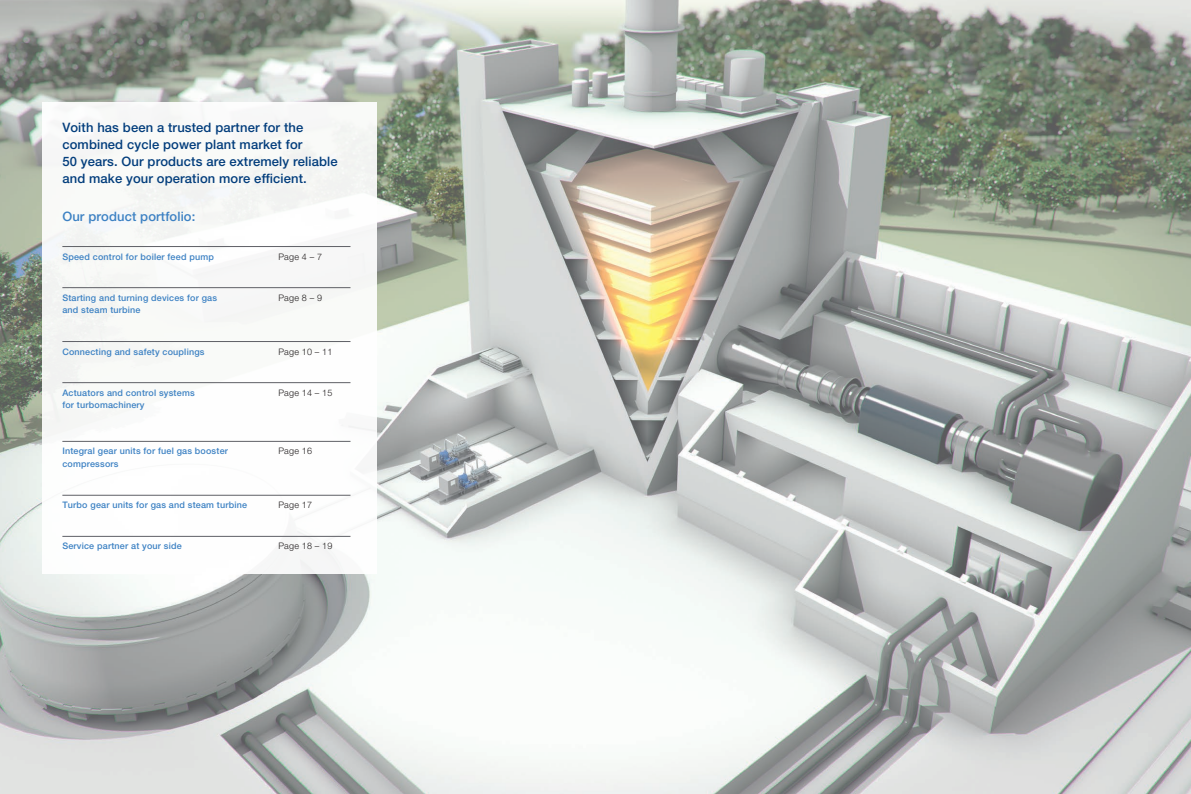
<style>
.page{position:relative;width:1191px;height:794px;background:#fff}
.page>*{position:absolute;margin:0;border:0;box-sizing:border-box;transform-origin:0 0}
.t1{font:500 13px/17px "Helvetica Neue LT Pro";letter-spacing:.01em;color:#023d7c}
.t2{font:500 13px "Helvetica Neue LT Pro";letter-spacing:.01em;color:#3c81c3}
.t3{font:500 9px "Helvetica Neue LT Pro";letter-spacing:.02em;color:#3c81c3}
.t4{font:300 9px "Helvetica Neue LT Pro";letter-spacing:.02em;color:#231f20}
</style>
<div class="page">
<img style="left:0;top:0;width:1191px;height:794px">
<div style="left:43px;top:102px;width:334px;height:471px;background:#f9faf8"></div>
<hr style="left:62px;top:246px;width:288px;height:1px;background:#5f6066">
<hr style="left:62px;top:287px;width:288px;height:1px;background:#5f6066">
<hr style="left:62px;top:341px;width:288px;height:1px;background:#5f6066">
<hr style="left:62px;top:382px;width:288px;height:1px;background:#5f6066">
<hr style="left:62px;top:441px;width:288px;height:1px;background:#5f6066">
<hr style="left:62px;top:495px;width:288px;height:1px;background:#5f6066">
<hr style="left:62px;top:536px;width:288px;height:1px;background:#5f6066">
<h1 class="t1" style="left:62px;top:119px;width:277px">Voith has been a trusted partner for the combined cycle power plant market for<br>50 years. Our products are extremely reliable and make your operation more efficient.</h1>
<h1 class="t2" style="left:62px;top:209px;width:135px">Our product portfolio:</h1>
<p class="t3" style="left:62px;top:251px;width:153px">Speed control for boiler feed pump</p>
<p class="t4" style="left:278px;top:251px;width:45px">Page 4 – 7</p>
<p class="t3" style="left:62px;top:292px;width:156px">Starting and turning devices for gas</p>
<p class="t4" style="left:278px;top:292px;width:45px">Page 8 – 9</p>
<p class="t3" style="left:62px;top:305px;width:80px">and steam turbine</p>
<p class="t3" style="left:62px;top:346px;width:144px">Connecting and safety couplings</p>
<p class="t4" style="left:278px;top:346px;width:56px">Page 10 – 11</p>
<p class="t3" style="left:62px;top:387px;width:134px">Actuators and control systems</p>
<p class="t4" style="left:278px;top:387px;width:56px">Page 14 – 15</p>
<p class="t3" style="left:62px;top:400px;width:84px">for turbomachinery</p>
<p class="t3" style="left:62px;top:446px;width:167px">Integral gear units for fuel gas booster</p>
<p class="t4" style="left:278px;top:446px;width:35px">Page 16</p>
<p class="t3" style="left:62px;top:458px;width:58px">compressors</p>
<p class="t3" style="left:62px;top:500px;width:186px">Turbo gear units for gas and steam turbine</p>
<p class="t4" style="left:278px;top:499px;width:35px">Page 17</p>
<p class="t3" style="left:62px;top:541px;width:121px">Service partner at your side</p>
<p class="t4" style="left:278px;top:540px;width:56px">Page 18 – 19</p>
</div>
